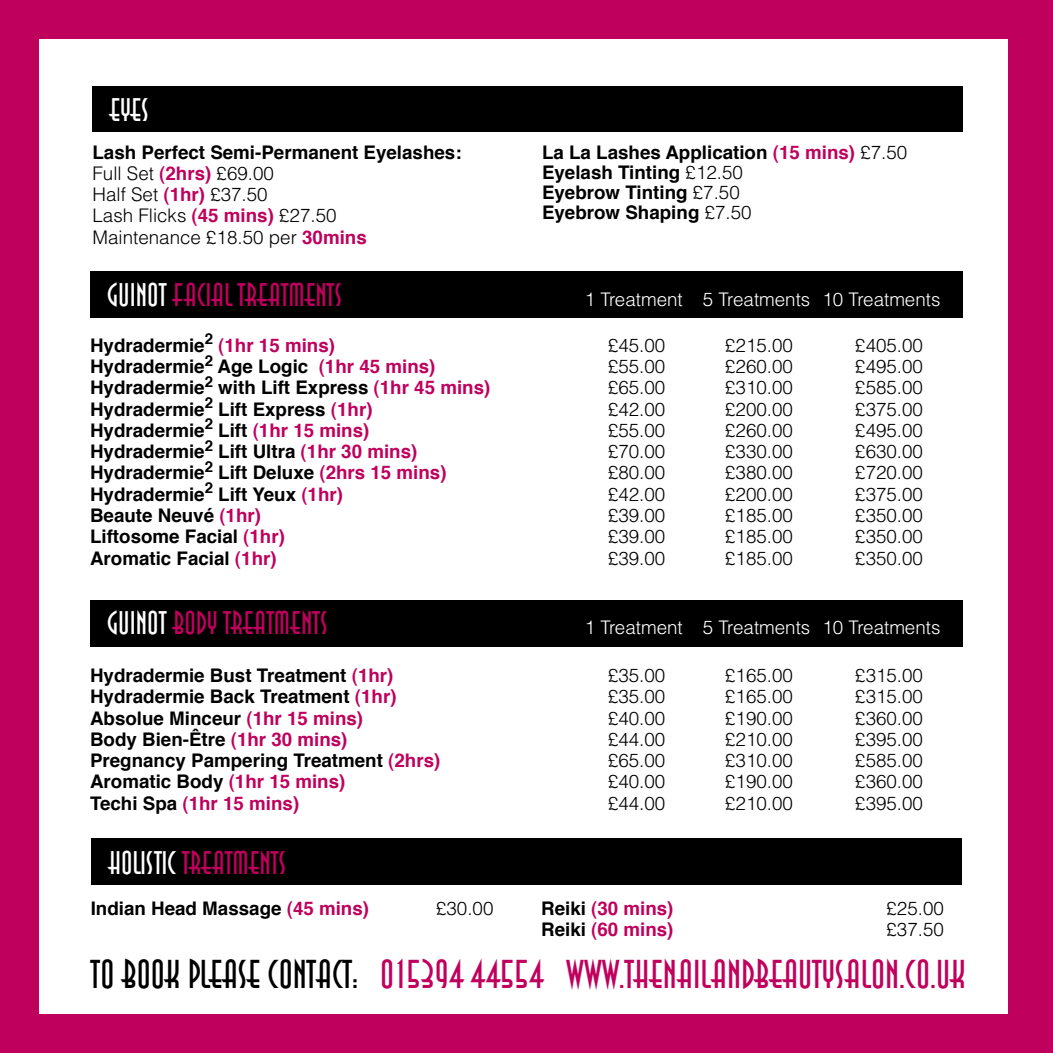
<style>
.page{position:relative;width:1053px;height:1053px;background:#fff}
.page>*{position:absolute;margin:0;border:0;box-sizing:border-box;transform-origin:0 0}
.t1{font:40px "Anna";color:#bf005d}
.t2{font:32.5px "Anna";color:#bf005d}
.t3{font:32.5px "Anna";color:#fff}
.t4{font:700 18.75px/20px "Helvetica";color:#000}
.t5{font:300 18.75px "Helvetica";color:#000}
.t6{font:300 18.75px "Helvetica";color:#fff}
.t7{font:700 18.75px "Helvetica";color:#bf005d}
.s1{font-weight:700;color:#bf005d}
.s2{color:#bf005d}
.s3{font-weight:300}
.s4{color:#fff}
.s5{color:#000}
</style>
<div class="page">
<div style="left:0;top:0;width:1052px;height:1052px;background:#bf005d"></div>
<div style="left:40px;top:40px;width:967px;height:973px;background:#fff"></div>
<div style="left:90px;top:271px;width:872px;height:46px;background:#000"></div>
<div style="left:90px;top:600px;width:872px;height:46px;background:#000"></div>
<div style="left:92px;top:86px;width:870px;height:46px;background:#000"></div>
<div style="left:91px;top:838px;width:870px;height:46px;background:#000"></div>
<p class="t3" style="left:109px;top:94px;width:41px">EYES</p>
<p class="t4" style="left:92px;top:142px;width:370px">Lash Perfect Semi-Permanent Eyelashes:</p>
<p class="t5" style="left:92px;top:161px;width:183px">Full Set <span class="s1">(2hrs)</span> £69.00</p>
<p class="t5" style="left:92px;top:183px;width:177px">Half Set <span class="s1">(1hr)</span> £37.50</p>
<p class="t5" style="left:92px;top:204px;width:245px">Lash Flicks <span class="s1">(45 mins)</span> £27.50</p>
<p class="t5" style="left:92px;top:225px;width:276px">Maintenance £18.50 per <span class="s1">30mins</span></p>
<p class="t4" style="left:542px;top:142px;width:367px">La La Lashes Application <span class="s2">(15 mins)</span> <span class="s3">£7.50</span></p>
<p class="t4" style="left:542px;top:162px;width:211px">Eyelash Tinting <span class="s3">£12.50<br></span>Eyebrow Tinting <span class="s3">£7.50<br></span>Eyebrow Shaping <span class="s3">£7.50</span></p>
<p class="t2" style="left:107px;top:278px;width:236px"><span class="s4">GUINOT</span> FACIAL TREATMENTS</p>
<p class="t6" style="left:584px;top:288px;width:357px">1 Treatment 5 Treatments 10 Treatments</p>
<p class="t4" style="left:90px;top:335px;width:246px">Hydradermie<sup>2</sup> <span class="s2">(1hr 15 mins)</span></p>
<p class="t5" style="left:608px;top:333px;width:59px">£45.00</p>
<p class="t5" style="left:725px;top:333px;width:69px">£215.00</p>
<p class="t5" style="left:855px;top:333px;width:69px">£405.00</p>
<p class="t4" style="left:90px;top:357px;width:347px">Hydradermie<sup>2</sup> Age Logic <span class="s2">(1hr 45 mins)</span></p>
<p class="t5" style="left:608px;top:355px;width:59px">£55.00</p>
<p class="t5" style="left:725px;top:355px;width:69px">£260.00</p>
<p class="t5" style="left:855px;top:355px;width:69px">£495.00</p>
<p class="t4" style="left:90px;top:378px;width:402px">Hydradermie<sup>2</sup> with Lift Express <span class="s2">(1hr 45 mins)</span></p>
<p class="t5" style="left:608px;top:376px;width:59px">£65.00</p>
<p class="t5" style="left:725px;top:376px;width:69px">£310.00</p>
<p class="t5" style="left:855px;top:376px;width:69px">£585.00</p>
<p class="t4" style="left:90px;top:399px;width:284px">Hydradermie<sup>2</sup> Lift Express <span class="s2">(1hr)</span></p>
<p class="t5" style="left:608px;top:397px;width:59px">£42.00</p>
<p class="t5" style="left:725px;top:397px;width:69px">£200.00</p>
<p class="t5" style="left:855px;top:397px;width:69px">£375.00</p>
<p class="t4" style="left:90px;top:420px;width:281px">Hydradermie<sup>2</sup> Lift <span class="s2">(1hr 15 mins)</span></p>
<p class="t5" style="left:608px;top:418px;width:59px">£55.00</p>
<p class="t5" style="left:725px;top:418px;width:69px">£260.00</p>
<p class="t5" style="left:855px;top:418px;width:69px">£495.00</p>
<p class="t4" style="left:90px;top:442px;width:329px">Hydradermie<sup>2</sup> Lift Ultra <span class="s2">(1hr 30 mins)</span></p>
<p class="t5" style="left:608px;top:440px;width:59px">£70.00</p>
<p class="t5" style="left:725px;top:440px;width:69px">£330.00</p>
<p class="t5" style="left:855px;top:440px;width:69px">£630.00</p>
<p class="t4" style="left:90px;top:463px;width:358px">Hydradermie<sup>2</sup> Lift Deluxe <span class="s2">(2hrs 15 mins)</span></p>
<p class="t5" style="left:608px;top:461px;width:59px">£80.00</p>
<p class="t5" style="left:725px;top:461px;width:69px">£380.00</p>
<p class="t5" style="left:855px;top:461px;width:69px">£720.00</p>
<p class="t4" style="left:90px;top:484px;width:254px">Hydradermie<sup>2</sup> Lift Yeux <span class="s2">(1hr)</span></p>
<p class="t5" style="left:608px;top:482px;width:59px">£42.00</p>
<p class="t5" style="left:725px;top:482px;width:69px">£200.00</p>
<p class="t5" style="left:855px;top:482px;width:69px">£375.00</p>
<p class="t4" style="left:90px;top:505px;width:172px">Beaute Neuvé <span class="s2">(1hr)</span></p>
<p class="t5" style="left:608px;top:503px;width:59px">£39.00</p>
<p class="t5" style="left:725px;top:503px;width:69px">£185.00</p>
<p class="t5" style="left:855px;top:503px;width:69px">£350.00</p>
<p class="t4" style="left:90px;top:527px;width:196px">Liftosome Facial <span class="s2">(1hr)</span></p>
<p class="t5" style="left:608px;top:525px;width:59px">£39.00</p>
<p class="t5" style="left:725px;top:525px;width:69px">£185.00</p>
<p class="t5" style="left:855px;top:525px;width:69px">£350.00</p>
<p class="t4" style="left:90px;top:548px;width:188px">Aromatic Facial <span class="s2">(1hr)</span></p>
<p class="t5" style="left:608px;top:546px;width:59px">£39.00</p>
<p class="t5" style="left:725px;top:546px;width:69px">£185.00</p>
<p class="t5" style="left:855px;top:546px;width:69px">£350.00</p>
<p class="t2" style="left:107px;top:606px;width:222px"><span class="s4">GUINOT</span> BODY TREATMENTS</p>
<p class="t6" style="left:584px;top:616px;width:357px">1 Treatment 5 Treatments 10 Treatments</p>
<p class="t4" style="left:90px;top:665px;width:305px">Hydradermie Bust Treatment <span class="s2">(1hr)</span></p>
<p class="t5" style="left:608px;top:663px;width:59px">£35.00</p>
<p class="t5" style="left:725px;top:663px;width:69px">£165.00</p>
<p class="t5" style="left:855px;top:663px;width:69px">£315.00</p>
<p class="t4" style="left:90px;top:687px;width:308px">Hydradermie Back Treatment <span class="s2">(1hr)</span></p>
<p class="t5" style="left:608px;top:685px;width:59px">£35.00</p>
<p class="t5" style="left:725px;top:685px;width:69px">£165.00</p>
<p class="t5" style="left:855px;top:685px;width:69px">£315.00</p>
<p class="t4" style="left:90px;top:708px;width:274px">Absolue Minceur <span class="s2">(1hr 15 mins)</span></p>
<p class="t5" style="left:608px;top:706px;width:59px">£40.00</p>
<p class="t5" style="left:725px;top:706px;width:69px">£190.00</p>
<p class="t5" style="left:855px;top:706px;width:69px">£360.00</p>
<p class="t4" style="left:90px;top:729px;width:259px">Body Bien-Être <span class="s2">(1hr 30 mins)</span></p>
<p class="t5" style="left:608px;top:727px;width:59px">£44.00</p>
<p class="t5" style="left:725px;top:727px;width:69px">£210.00</p>
<p class="t5" style="left:855px;top:727px;width:69px">£395.00</p>
<p class="t4" style="left:90px;top:750px;width:352px">Pregnancy Pampering Treatment <span class="s2">(2hrs)</span></p>
<p class="t5" style="left:608px;top:748px;width:59px">£65.00</p>
<p class="t5" style="left:725px;top:748px;width:69px">£310.00</p>
<p class="t5" style="left:855px;top:748px;width:69px">£585.00</p>
<p class="t4" style="left:90px;top:772px;width:257px">Aromatic Body <span class="s2">(1hr 15 mins)</span></p>
<p class="t5" style="left:608px;top:770px;width:59px">£40.00</p>
<p class="t5" style="left:725px;top:770px;width:69px">£190.00</p>
<p class="t5" style="left:855px;top:770px;width:69px">£360.00</p>
<p class="t7" style="left:90px;top:787px;width:211px"><span class="s5">Techi Spa</span> (1hr 15 mins)</p>
<p class="t5" style="left:608px;top:791px;width:59px">£44.00</p>
<p class="t5" style="left:725px;top:791px;width:69px">£210.00</p>
<p class="t5" style="left:855px;top:791px;width:69px">£395.00</p>
<p class="t2" style="left:108px;top:846px;width:179px"><span class="s4">HOLISTIC</span> TREATMENTS</p>
<p class="t4" style="left:91px;top:898px;width:280px">Indian Head Massage <span class="s2">(45 mins)</span></p>
<p class="t5" style="left:436px;top:896px;width:59px">£30.00</p>
<p class="t7" style="left:541px;top:893px;width:134px"><span class="s5">Reiki</span> (30 mins)</p>
<p class="t5" style="left:886px;top:896px;width:59px">£25.00</p>
<p class="t7" style="left:541px;top:914px;width:134px"><span class="s5">Reiki</span> (60 mins)</p>
<p class="t5" style="left:886px;top:917px;width:59px">£37.50</p>
<p class="t1" style="left:91px;top:953px;width:876px"><span class="s5">TO BOOK PLEASE CONTACT:</span> 015394 44554 WWW.THENAILANDBEAUTYSALON.CO.UK</p>
</div>
